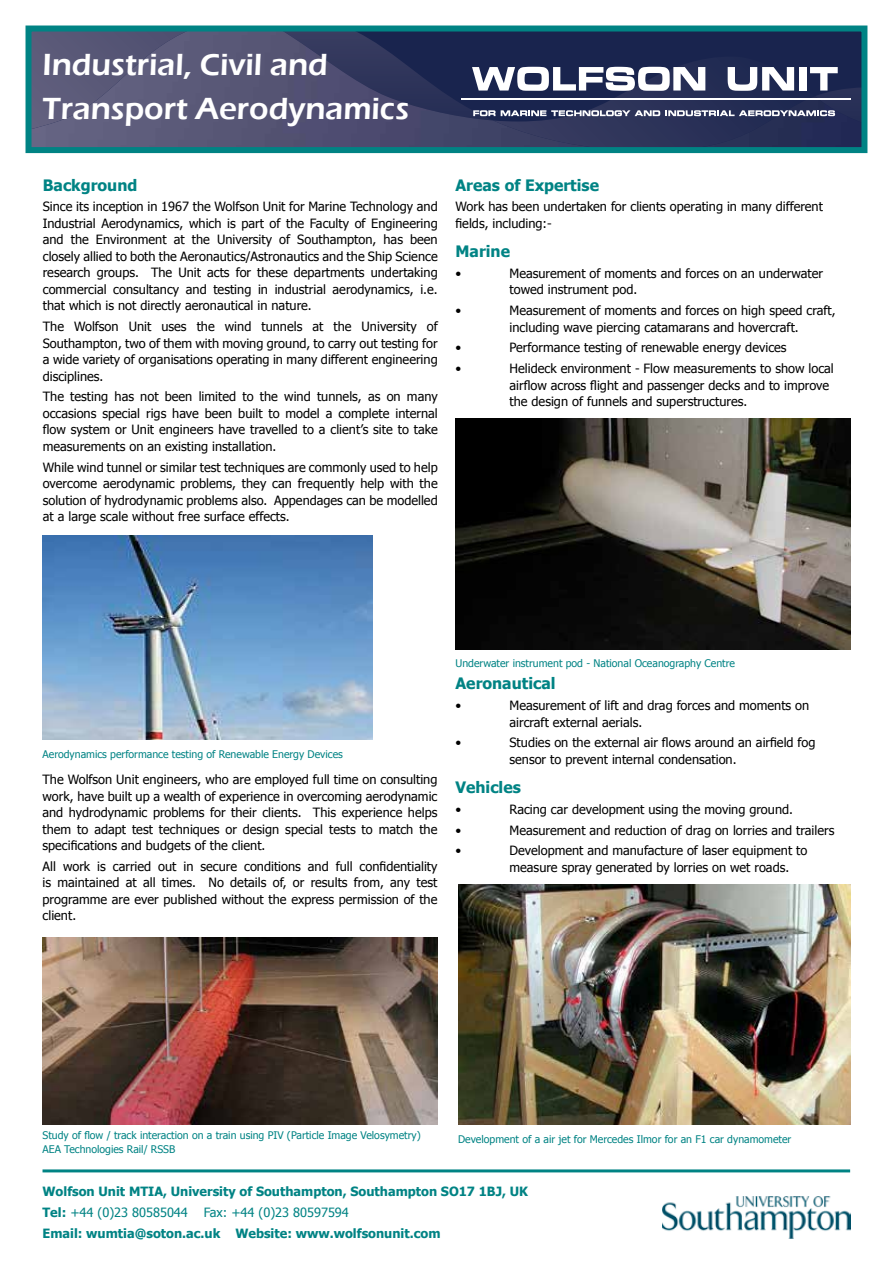
<style>
.page{position:relative;width:893px;height:1263px;background:#fff}
.page>*{position:absolute;margin:0;border:0;box-sizing:border-box;transform-origin:0 0}
.t1{font:600 31.5px/43.5px "Eras ITC";color:#fff}
.t2{font:700 15.75px "Tahoma";color:#008384}
.t3{font:12.75px/16.5px "Tahoma";color:#000}
.t4{font:700 12.75px/20.7px "Tahoma";color:#008384}
.t5{font:12.75px "Tahoma";color:#008384}
.t6{font:10.5px/13.5px "Tahoma";color:#008384}
.s1{font-weight:400}
</style>
<div class="page">
<img style="left:455px;top:419px;width:395px;height:230px">
<img style="left:458px;top:884px;width:392px;height:241px">
<img style="left:43px;top:937px;width:395px;height:188px">
<img style="left:43px;top:535px;width:329px;height:205px">
<img style="left:662px;top:1197px;width:188px;height:41px">
<hr style="left:43px;top:1169px;width:807px;height:3px;background:#008384">
<img style="left:33px;top:33px;width:827px;height:113px">
<div style="left:26px;top:26px;width:841px;height:127px;border:6px solid #008384"></div>
<svg style="left:472px;top:67px;width:233px;height:24px"></svg>
<svg style="left:728px;top:67px;width:66px;height:24px"></svg>
<div style="left:799px;top:67px;width:7px;height:24px;background:#fff"></div>
<svg style="left:810px;top:67px;width:28px;height:24px"></svg>
<svg style="left:473px;top:110px;width:362px;height:6px"></svg>
<hr style="left:461px;top:98px;width:389px;height:1px;background:#fff">
<h1 class="t1" style="left:43px;top:43px;width:368px">Industrial, Civil and<br>Transport Aerodynamics</h1>
<p class="t2" style="left:43px;top:174px;width:96px">Background</p>
<p class="t3" style="left:43px;top:198px;width:396px;text-align:justify">Since its inception in 1967 the Wolfson Unit for Marine Technology and Industrial Aerodynamics, which is part of the Faculty of Engineering and the Environment at the University of Southampton, has been closely allied to both the Aeronautics/Astronautics and the Ship Science research groups. The Unit acts for these departments undertaking commercial consultancy and testing in industrial aerodynamics, i.e. that which is not directly aeronautical in nature.</p>
<p class="t3" style="left:43px;top:318px;width:396px;text-align:justify">The Wolfson Unit uses the wind tunnels at the University of Southampton, two of them with moving ground, to carry out testing for a wide variety of organisations operating in many different engineering disciplines.</p>
<p class="t3" style="left:43px;top:388px;width:396px;text-align:justify">The testing has not been limited to the wind tunnels, as on many occasions special rigs have been built to model a complete internal flow system or Unit engineers have travelled to a client’s site to take measurements on an existing installation.</p>
<p class="t3" style="left:43px;top:458px;width:396px;text-align:justify">While wind tunnel or similar test techniques are commonly used to help overcome aerodynamic problems, they can frequently help with the solution of hydrodynamic problems also. Appendages can be modelled at a large scale without free surface effects.</p>
<p class="t2" style="left:455px;top:174px;width:145px">Areas of Expertise</p>
<p class="t3" style="left:455px;top:198px;width:369px">Work has been undertaken for clients operating in many different fields, including:-</p>
<p class="t2" style="left:455px;top:240px;width:56px">Marine</p>
<p class="t3" style="left:455px;top:264px;width:7px">•</p>
<p class="t3" style="left:509px;top:264px;width:315px">Measurement of moments and forces on an underwater towed instrument pod.</p>
<p class="t3" style="left:455px;top:302px;width:7px">•</p>
<p class="t3" style="left:509px;top:302px;width:328px">Measurement of moments and forces on high speed craft, including wave piercing catamarans and hovercraft.</p>
<p class="t3" style="left:455px;top:339px;width:7px">•</p>
<p class="t3" style="left:509px;top:339px;width:279px">Performance testing of renewable energy devices</p>
<p class="t3" style="left:455px;top:360px;width:7px">•</p>
<p class="t3" style="left:509px;top:360px;width:326px">Helideck environment - Flow measurements to show local airflow across flight and passenger decks and to improve the design of funnels and superstructures.</p>
<p class="t6" style="left:43px;top:746px;width:302px">Aerodynamics performance testing of Renewable Energy Devices</p>
<p class="t3" style="left:43px;top:771px;width:396px;text-align:justify">The Wolfson Unit engineers, who are employed full time on consulting work, have built up a wealth of experience in overcoming aerodynamic and hydrodynamic problems for their clients. This experience helps them to adapt test techniques or design special tests to match the specifications and budgets of the client.</p>
<p class="t3" style="left:43px;top:857px;width:396px;text-align:justify">All work is carried out in secure conditions and full confidentiality is maintained at all times. No details of, or results from, any test programme are ever published without the express permission of the client.</p>
<p class="t6" style="left:455px;top:656px;width:281px">Underwater instrument pod - National Oceanography Centre</p>
<p class="t2" style="left:455px;top:672px;width:102px">Aeronautical</p>
<p class="t3" style="left:455px;top:696px;width:7px">•</p>
<p class="t3" style="left:509px;top:696px;width:301px">Measurement of lift and drag forces and moments on aircraft external aerials.</p>
<p class="t3" style="left:455px;top:734px;width:7px">•</p>
<p class="t3" style="left:509px;top:734px;width:307px">Studies on the external air flows around an airfield fog sensor to prevent internal condensation.</p>
<p class="t2" style="left:455px;top:776px;width:67px">Vehicles</p>
<p class="t3" style="left:455px;top:800px;width:7px">•</p>
<p class="t3" style="left:509px;top:800px;width:285px">Racing car development using the moving ground.</p>
<p class="t3" style="left:455px;top:821px;width:7px">•</p>
<p class="t3" style="left:509px;top:821px;width:326px">Measurement and reduction of drag on lorries and trailers</p>
<p class="t3" style="left:455px;top:842px;width:7px">•</p>
<p class="t3" style="left:509px;top:842px;width:299px">Development and manufacture of laser equipment to measure spray generated by lorries on wet roads.</p>
<p class="t6" style="left:43px;top:1128px;width:380px">Study of flow / track interaction on a train using PIV (Particle Image Velosymetry)<br>AEA Technologies Rail/ RSSB</p>
<p class="t6" style="left:458px;top:1132px;width:335px">Development of a air jet for Mercedes Ilmor for an F1 car dynamometer</p>
<p class="t4" style="left:43px;top:1180px;width:487px">Wolfson Unit MTIA, University of Southampton, Southampton SO17 1BJ, UK<br>Tel: <span class="s1">+44 (0)23 80585044</span></p>
<p class="t5" style="left:204px;top:1204px;width:147px">Fax: +44 (0)23 80597594</p>
<p class="t4" style="left:43px;top:1222px;width:399px">Email: wumtia@soton.ac.uk Website: www.wolfsonunit.com</p>
</div>
